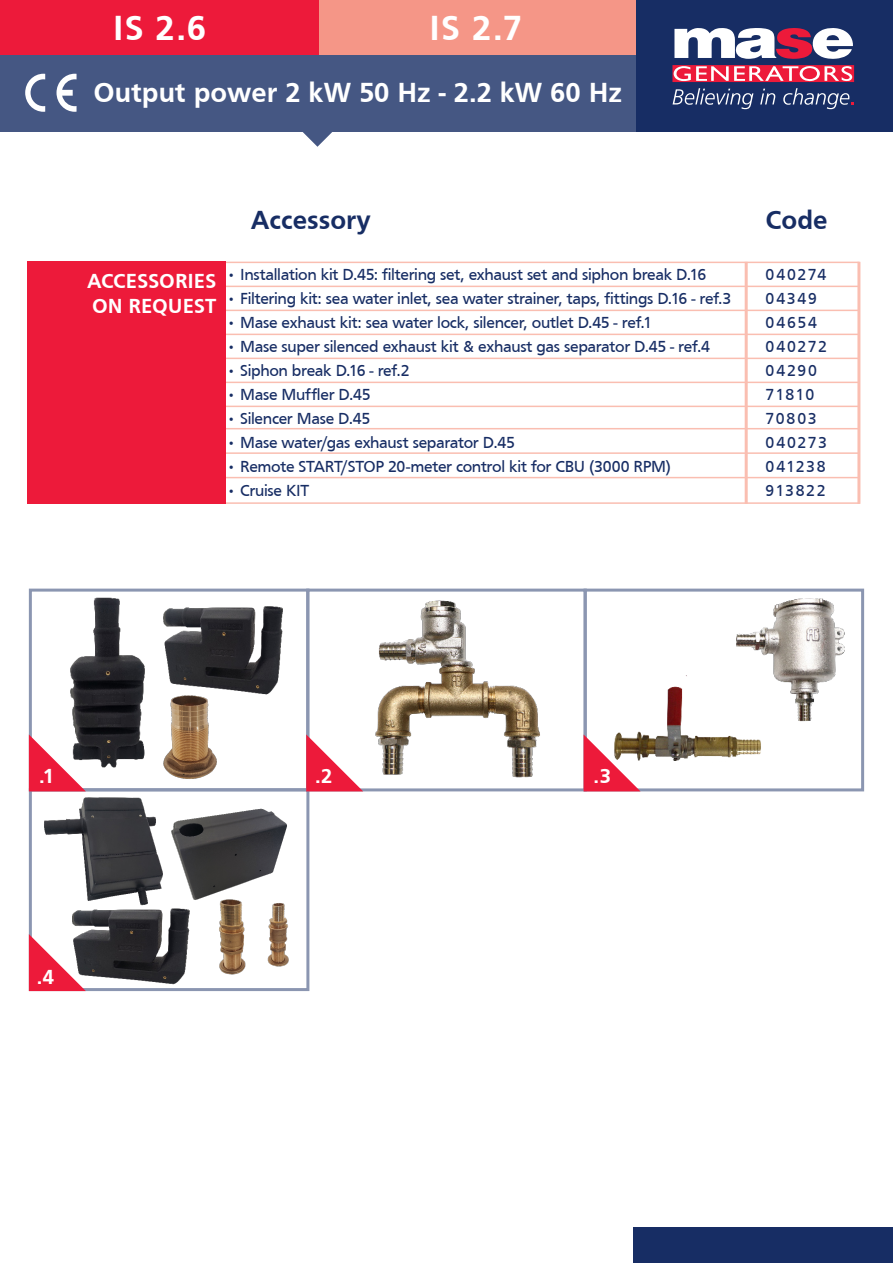
<style>
.page{position:relative;width:893px;height:1263px;background:#fff}
.page>*{position:absolute;margin:0;border:0;box-sizing:border-box;transform-origin:0 0}
._03_Modello_retro{font:700 36px "Frutiger";color:#fff}
._03_Modello_retro-2{font:700 28.5px "Frutiger";color:#fff}
.t1{font:700 27px "Frutiger";color:#172d64}
.t2{font:700 21px "Frutiger";letter-spacing:-.005em;color:#fff}
._17_Asterisco{font:16.5px "Frutiger";letter-spacing:-.02em;color:#172d64}
</style>
<div class="page">
<div style="left:634px;top:0;width:259px;height:132px;background:#172d64"></div>
<div style="left:0;top:54px;width:636px;height:78px;background:#455783"></div>
<div style="left:0;top:0;width:319px;height:54px;background:#ed1a3a"></div>
<div style="left:319px;top:0;width:317px;height:54px;background:#f59687"></div>
<svg style="left:303px;top:132px;width:29px;height:15px"></svg>
<svg style="left:25px;top:74px;width:20px;height:38px"></svg>
<svg style="left:57px;top:74px;width:20px;height:38px"></svg>
<svg style="left:674px;top:28px;width:179px;height:31px"></svg>
<svg style="left:672px;top:65px;width:182px;height:17px;background:#f05e74"></svg>
<svg style="left:673px;top:88px;width:80px;height:21px"></svg>
<svg style="left:760px;top:89px;width:15px;height:15px"></svg>
<svg style="left:783px;top:88px;width:71px;height:21px"></svg>
<hr style="left:745px;top:262px;width:3px;height:242px;background:#fabeb1">
<hr style="left:857px;top:262px;width:3px;height:242px;background:#fabeb1">
<hr style="left:217px;top:286px;width:643px;height:1px;background:#fabeb1">
<hr style="left:217px;top:262px;width:643px;height:1px;background:#fabeb1">
<hr style="left:217px;top:406px;width:643px;height:1px;background:#fabeb1">
<hr style="left:217px;top:382px;width:643px;height:1px;background:#fabeb1">
<hr style="left:217px;top:358px;width:643px;height:1px;background:#fabeb1">
<hr style="left:217px;top:334px;width:643px;height:1px;background:#fabeb1">
<hr style="left:217px;top:310px;width:643px;height:1px;background:#fabeb1">
<div style="left:634px;top:1228px;width:259px;height:35px;background:#172d64"></div>
<div style="left:29px;top:788px;width:280px;height:203px;border:3px solid #8b96b1"></div>
<div style="left:584px;top:589px;width:280px;height:202px;border:3px solid #8b96b1"></div>
<div style="left:306px;top:589px;width:281px;height:202px;border:3px solid #8b96b1"></div>
<div style="left:29px;top:589px;width:280px;height:202px;border:3px solid #8b96b1"></div>
<svg style="left:29px;top:734px;width:57px;height:57px"></svg>
<svg style="left:29px;top:934px;width:43px;height:57px"></svg>
<svg style="left:306px;top:734px;width:57px;height:57px"></svg>
<svg style="left:584px;top:734px;width:57px;height:57px"></svg>
<img style="left:350px;top:600px;width:190px;height:187px">
<img style="left:603px;top:591px;width:249px;height:172px">
<img style="left:57px;top:592px;width:106px;height:188px">
<img style="left:145px;top:594px;width:138px;height:101px">
<img style="left:138px;top:684px;width:88px;height:96px">
<img style="left:35px;top:789px;width:137px;height:109px">
<img style="left:72px;top:898px;width:131px;height:94px">
<img style="left:166px;top:806px;width:121px;height:96px">
<img style="left:204px;top:896px;width:85px;height:79px">
<hr style="left:217px;top:428px;width:643px;height:1px;background:#fabeb1">
<hr style="left:217px;top:452px;width:643px;height:2px;background:#fabeb1">
<hr style="left:217px;top:477px;width:643px;height:1px;background:#fabeb1">
<hr style="left:217px;top:502px;width:643px;height:2px;background:#fabeb1">
<div style="left:28px;top:261px;width:198px;height:243px;background:#ed1a3a"></div>
<p class="_03_Modello_retro" style="left:113px;top:7px;width:95px">IS 2.6</p>
<p class="_03_Modello_retro" style="left:429px;top:7px;width:94px">IS 2.7</p>
<p class="_03_Modello_retro-2" style="left:94px;top:76px;width:530px">Output power 2 kW 50 Hz - 2.2 kW 60 Hz</p>
<p class="t2" style="left:87px;top:269px;width:131px">ACCESSORIES</p>
<p class="t2" style="left:92px;top:294px;width:126px">ON REQUEST</p>
<p class="t1" style="left:251px;top:205px;width:122px">Accessory</p>
<p class="_17_Asterisco" style="left:226px;top:265px;width:481px">• Installation kit D.45: filtering set, exhaust set and siphon break D.16</p>
<p class="_17_Asterisco" style="left:226px;top:289px;width:507px">• Filtering kit: sea water inlet, sea water strainer, taps, fittings D.16 - ref.3</p>
<p class="_17_Asterisco" style="left:226px;top:313px;width:427px">• Mase exhaust kit: sea water lock, silencer, outlet D.45 - ref.1</p>
<p class="_17_Asterisco" style="left:226px;top:337px;width:485px">• Mase super silenced exhaust kit &amp; exhaust gas separator D.45 - ref.4</p>
<p class="_17_Asterisco" style="left:226px;top:361px;width:185px">• Siphon break D.16 - ref.2</p>
<p class="_17_Asterisco" style="left:226px;top:385px;width:146px">• Mase Muffler D.45</p>
<p class="_17_Asterisco" style="left:226px;top:409px;width:145px">• Silencer Mase D.45</p>
<p class="_17_Asterisco" style="left:226px;top:433px;width:290px">• Mase water/gas exhaust separator D.45</p>
<p class="_17_Asterisco" style="left:226px;top:457px;width:446px">• Remote START/STOP 20-meter control kit for CBU (3000 RPM)</p>
<p class="_17_Asterisco" style="left:226px;top:481px;width:84px">• Cruise KIT</p>
<p class="t1" style="left:766px;top:205px;width:64px">Code</p>
<p class="_17_Asterisco" style="left:766px;top:265px;width:62px">040274</p>
<p class="_17_Asterisco" style="left:766px;top:289px;width:53px">04349</p>
<p class="_17_Asterisco" style="left:766px;top:313px;width:53px">04654</p>
<p class="_17_Asterisco" style="left:766px;top:337px;width:63px">040272</p>
<p class="_17_Asterisco" style="left:766px;top:361px;width:53px">04290</p>
<p class="_17_Asterisco" style="left:766px;top:385px;width:50px">71810</p>
<p class="_17_Asterisco" style="left:766px;top:409px;width:52px">70803</p>
<p class="_17_Asterisco" style="left:766px;top:433px;width:63px">040273</p>
<p class="_17_Asterisco" style="left:766px;top:457px;width:61px">041238</p>
<p class="_17_Asterisco" style="left:766px;top:481px;width:61px">913822</p>
<p class="t2" style="left:39px;top:764px;width:17px">.1</p>
<p class="t2" style="left:37px;top:964px;width:19px">.4</p>
<p class="t2" style="left:315px;top:764px;width:19px">.2</p>
<p class="t2" style="left:594px;top:764px;width:19px">.3</p>
</div>
